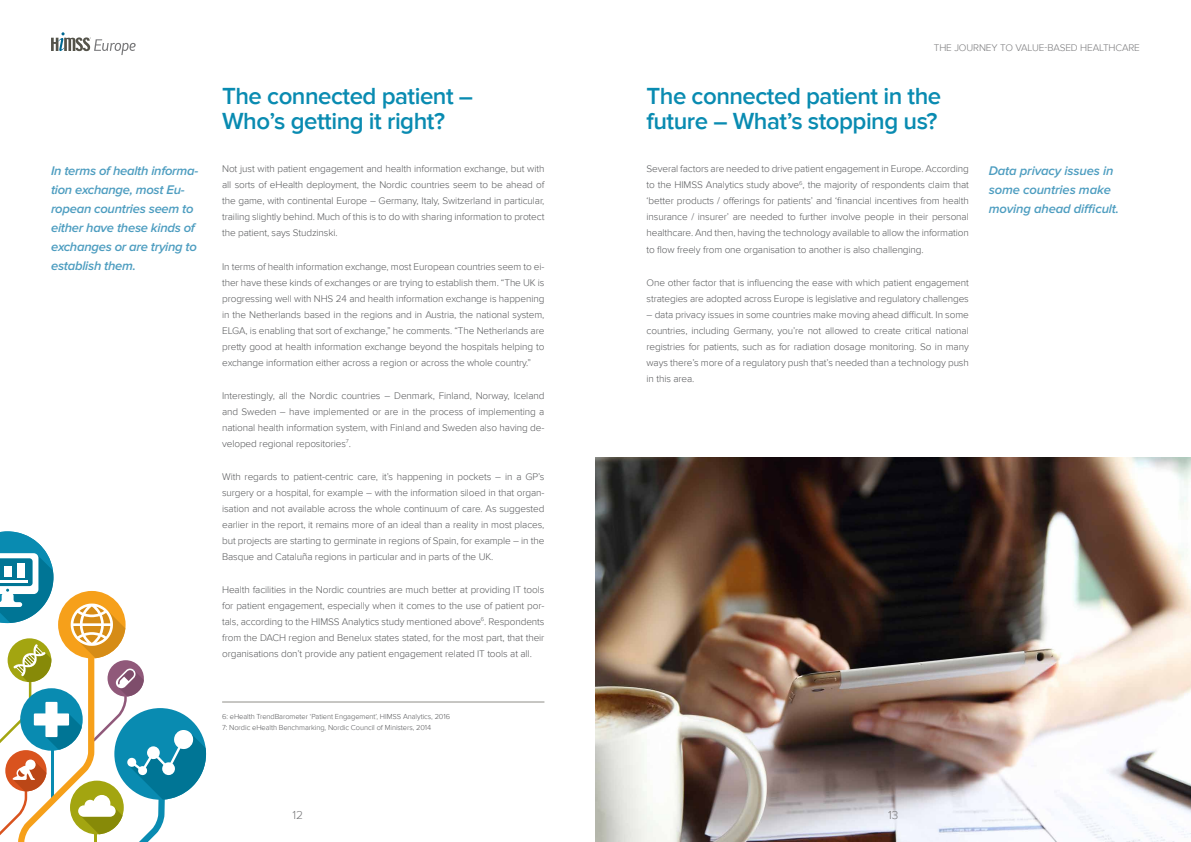
<style>
.page{position:relative;width:1191px;height:842px;background:#fff}
.page>*{position:absolute;margin:0;border:0;box-sizing:border-box;transform-origin:0 0}
.t1{font:600 24px/25px "Proxima Nova";letter-spacing:-.02em;color:#098bb1}
.t2{font:italic 600 13px/19px "Proxima Nova";letter-spacing:-.02em;color:#4d9dc0}
.t3{font:300 12px "Proxima Nova";color:#777779}
.t4{font:300 10px/16px "Proxima Nova";letter-spacing:-.01em;color:#58595b;text-align:justify}
.t5{font:300 10px "Proxima Nova";letter-spacing:-.01em;color:#777779}
.t6{font:300 7.5px/11.8px "Proxima Nova";letter-spacing:-.01em;color:#58595b}
</style>
<div class="page">
<svg style="left:51px;top:32px;width:85px;height:23px"></svg>
<svg style="left:0;top:531px;width:206px;height:311px"></svg>
<img style="left:595px;top:457px;width:596px;height:385px">
<hr style="left:222px;top:702px;width:322px;height:1px;background:#54534a">
<h1 class="t1" style="left:222px;top:84px;width:252px">The connected patient –<br>Who’s getting it right?</h1>
<p class="t5" style="left:933px;top:42px;width:208px">THE JOURNEY TO VALUE-BASED HEALTHCARE</p>
<h1 class="t1" style="left:646px;top:84px;width:296px">The connected patient in the future – What’s stopping us?</h1>
<p class="t4" style="left:646px;top:161px;width:324px">Several factors are needed to drive patient engagement in Europe. According to the HIMSS Analytics study above<sup>6</sup>, the majority of respondents claim that ‘better products / offerings for patients’ and ‘financial incentives from health insurance / insurer’ are needed to further involve people in their personal healthcare. And then, having the technology available to allow the information to flow freely from one organisation to another is also challenging.</p>
<p class="t4" style="left:646px;top:274px;width:324px">One other factor that is influencing the ease with which patient engagement strategies are adopted across Europe is legislative and regulatory challenges</p>
<p class="t4" style="left:646px;top:306px;width:324px">– data privacy issues in some countries make moving ahead difficult. In some countries, including Germany, you’re not allowed to create critical national registries for patients, such as for radiation dosage monitoring. So in many ways there’s more of a regulatory push that’s needed than a technology push in this area.</p>
<p class="t4" style="left:222px;top:161px;width:324px">Not just with patient engagement and health information exchange, but with all sorts of eHealth deployment, the Nordic countries seem to be ahead of the game, with continental Europe – Germany, Italy, Switzerland in particular, trailing slightly behind. Much of this is to do with sharing information to protect the patient, says Studzinski.</p>
<p class="t4" style="left:222px;top:258px;width:324px">In terms of health information exchange, most European countries seem to ei&shy;ther have these kinds of exchanges or are trying to establish them. “The UK is progressing well with NHS 24 and health information exchange is happening in the Netherlands based in the regions and in Austria, the national system, ELGA, is enabling that sort of exchange,” he comments. “The Netherlands are pretty good at health information exchange beyond the hospitals helping to exchange information either across a region or across the whole country.”</p>
<p class="t4" style="left:222px;top:387px;width:324px">Interestingly, all the Nordic countries – Denmark, Finland, Norway, Iceland and Sweden – have implemented or are in the process of implementing a national health information system, with Finland and Sweden also having de&shy;veloped regional repositories<sup>7</sup>.</p>
<p class="t4" style="left:222px;top:468px;width:324px">With regards to patient-centric care, it’s happening in pockets – in a GP’s surgery or a hospital, for example – with the information siloed in that organ&shy;isation and not available across the whole continuum of care. As suggested earlier in the report, it remains more of an ideal than a reality in most places, but projects are starting to germinate in regions of Spain, for example – in the Basque and Cataluña regions in particular and in parts of the UK.</p>
<p class="t4" style="left:222px;top:581px;width:324px">Health facilities in the Nordic countries are much better at providing IT tools for patient engagement, especially when it comes to the use of patient por&shy;tals, according to the HIMSS Analytics study mentioned above<sup>6</sup>. Respondents from the DACH region and Benelux states stated, for the most part, that their organisations don’t provide any patient engagement related IT tools at all.</p>
<h2 class="t2" style="left:51px;top:161px;width:149px">In terms of health informa&shy;tion exchange, most Eu&shy;ropean countries seem to either have these kinds of exchanges or are trying to establish them.</h2>
<h2 class="t2" style="left:988px;top:161px;width:132px">Data privacy issues in some countries make moving ahead difficult.</h2>
<p class="t6" style="left:222px;top:710px;width:229px">6: eHealth TrendBarometer ‘Patient Engagement’, HIMSS Analytics, 2016<br>7: Nordic eHealth Benchmarking, Nordic Council of Ministers, 2014</p>
<p class="t3" style="left:292px;top:808px;width:12px">12</p>
<p class="t3" style="left:888px;top:808px;width:12px">13</p>
</div>
